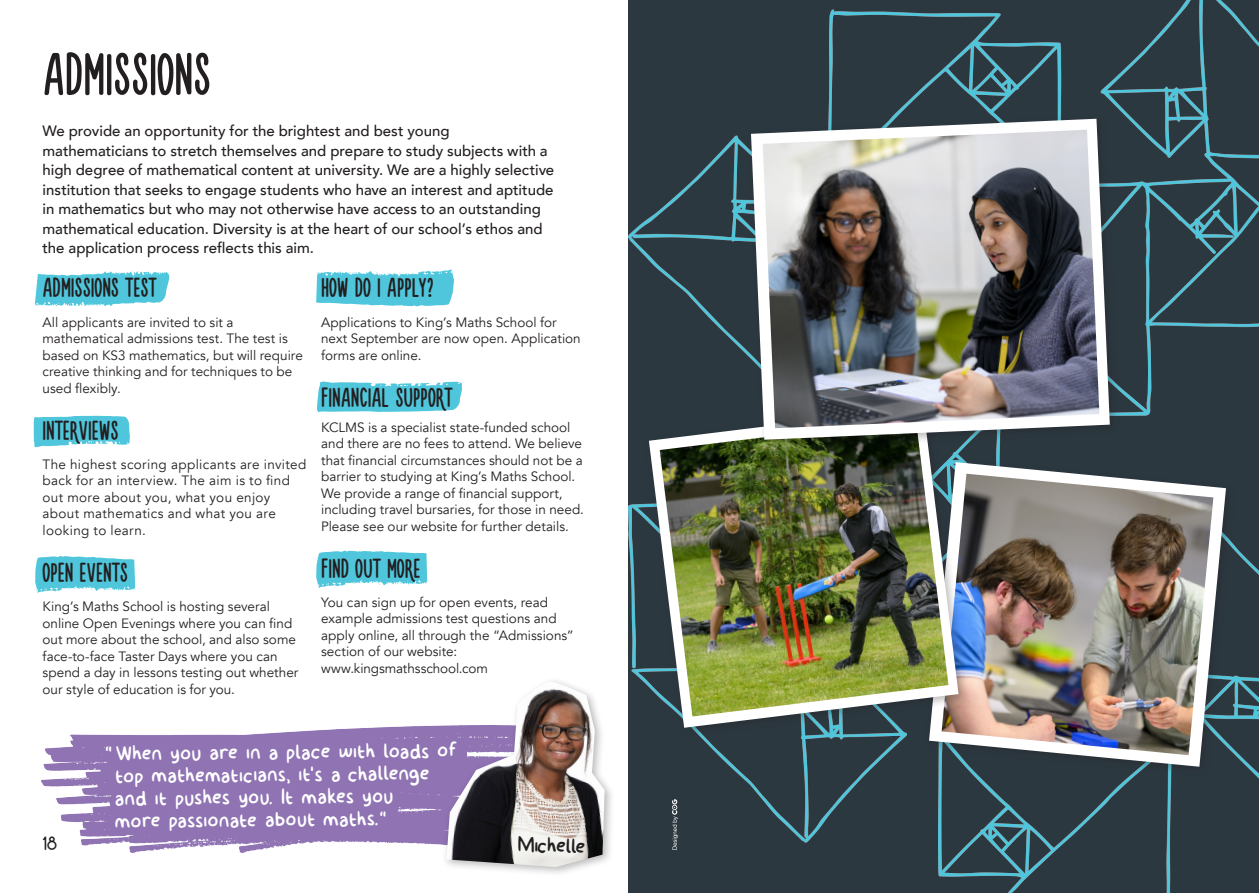
<style>
.page{position:relative;width:1259px;height:893px;background:#fff}
.page>*{position:absolute;margin:0;border:0;box-sizing:border-box;transform-origin:0 0}
.Heading{font:66px "Novito Nova";letter-spacing:-.005em;color:#231f20}
.Sub_heading{font:33px "billy";color:#fff}
.Sub_heading-2{font:33px "billy";color:#231f20}
.Sub_heading-3{font:30px "Novito Nova";letter-spacing:-.005em;color:#231f20}
.Body_9pt{font:30px "Novito Nova";letter-spacing:-.005em;color:#231f20}
.Sub_heading-4{font:21px "Novito Nova";color:#231f20}
.Intro_para{font:500 15px/19.5px "Avenir";color:#231f20}
.Body_9pt-2{font:13.5px/16.5px "Avenir";color:#231f20}
.Intro_para-2{font:13.5px/16.5px "Avenir";color:#231f20}
.Body_9pt-3{font:13.5px/16.5px "Avenir";letter-spacing:.025em;color:#231f20}
</style>
<div class="page">
<img style="left:629px;top:0;width:630px;height:893px">
<svg style="left:35px;top:271px;width:134px;height:36px"></svg>
<svg style="left:34px;top:416px;width:96px;height:31px"></svg>
<svg style="left:317px;top:381px;width:145px;height:31px"></svg>
<svg style="left:35px;top:556px;width:100px;height:37px"></svg>
<svg style="left:316px;top:550px;width:111px;height:38px"></svg>
<svg style="left:316px;top:269px;width:138px;height:37px"></svg>
<svg style="left:672px;top:799px;width:6px;height:51px"></svg>
<img style="left:41px;top:725px;width:401px;height:127px">
<div style="left:111px;top:742px;width:331px;height:90px;background:#8f73b3"></div>
<div style="left:442px;top:677px;width:172px;height:200px;background:#231f20;opacity:.3"></div>
<img style="left:446px;top:682px;width:158px;height:185px">
<div style="left:923px;top:457px;width:313px;height:320px;background:#231f20;opacity:.3"></div>
<svg style="left:929px;top:462px;width:297px;height:305px;fill:#2c3840"></svg>
<img style="left:941px;top:474px;width:272px;height:281px">
<div style="left:643px;top:402px;width:326px;height:336px;background:#231f20;opacity:.3"></div>
<svg style="left:649px;top:407px;width:309px;height:321px;fill:#2c3840"></svg>
<img style="left:659px;top:419px;width:289px;height:297px">
<div style="left:746px;top:114px;width:374px;height:336px;background:#231f20;opacity:.3"></div>
<svg style="left:751px;top:119px;width:358px;height:321px;fill:#2c3840"></svg>
<img style="left:762px;top:130px;width:337px;height:298px">
<p class="Heading" style="left:43px;top:43px;width:170px">ADMISSIONS</p>
<p class="Intro_para" style="left:43px;top:120px;width:513px">We provide an opportunity for the brightest and best young mathematicians to stretch themselves and prepare to study subjects with a high degree of mathematical content at university. We are a highly selective institution that seeks to engage students who have an interest and aptitude in mathematics but who may not otherwise have access to an outstanding mathematical education. Diversity is at the heart of our school’s ethos and the application process reflects this aim.</p>
<p class="Sub_heading-3" style="left:43px;top:274px;width:116px">ADMISSIONS TEST</p>
<p class="Body_9pt-2" style="left:43px;top:314px;width:262px">All applicants are invited to sit a mathematical admissions test. The test is based on KS3 mathematics, but will require creative thinking and for techniques to be used flexibly.</p>
<p class="Sub_heading-3" style="left:43px;top:416px;width:78px">INTERVIEWS</p>
<p class="Body_9pt-3" style="left:43px;top:456px;width:265px">The highest scoring applicants are invited back for an interview. The aim is to find out more about you, what you enjoy about mathematics and what you are looking to learn.</p>
<p class="Sub_heading-3" style="left:43px;top:558px;width:87px">OPEN EVENTS</p>
<p class="Body_9pt-2" style="left:43px;top:598px;width:257px">King’s Maths School is hosting several online Open Evenings where you can find out more about the school, and also some face-to-face Taster Days where you can spend a day in lessons testing out whether our style of education is for you.</p>
<p class="Sub_heading-3" style="left:321px;top:274px;width:114px">HOW DO I APPLY?</p>
<p class="Body_9pt-2" style="left:321px;top:314px;width:261px">Applications to King’s Maths School for next September are now open. Application forms are online.</p>
<p class="Body_9pt" style="left:321px;top:383px;width:133px">FINANCIAL SUPPORT</p>
<p class="Body_9pt-2" style="left:321px;top:419px;width:264px">KCLMS is a specialist state-funded school and there are no fees to attend. We believe that financial circumstances should not be a barrier to studying at King’s Maths School.<br>We provide a range of financial support, including travel bursaries, for those in need.<br>Please see our website for further details.</p>
<p class="Sub_heading-3" style="left:321px;top:554px;width:101px">FIND OUT MORE</p>
<p class="Intro_para-2" style="left:321px;top:594px;width:254px">You can sign up for open events, read example admissions test questions and apply online, all through the “Admissions” section of our website: www.kingsmathsschool.com</p>
<p class="Sub_heading-4" style="left:43px;top:834px;width:16px">18</p>
<p class="Sub_heading" style="left:100px;top:734px;width:359px;rotate:-1deg">“When you are in a place with loads of</p>
<p class="Sub_heading" style="left:115px;top:756px;width:316px;rotate:-1deg">top mathematicians, it’s a challenge</p>
<p class="Sub_heading" style="left:114px;top:779px;width:280px;rotate:-1deg">and it pushes you. It makes you</p>
<p class="Sub_heading" style="left:114px;top:801px;width:280px;rotate:-1deg">more passionate about maths.“</p>
<p class="Sub_heading-2" style="left:518px;top:823px;width:70px;rotate:2deg">Michelle</p>
</div>
